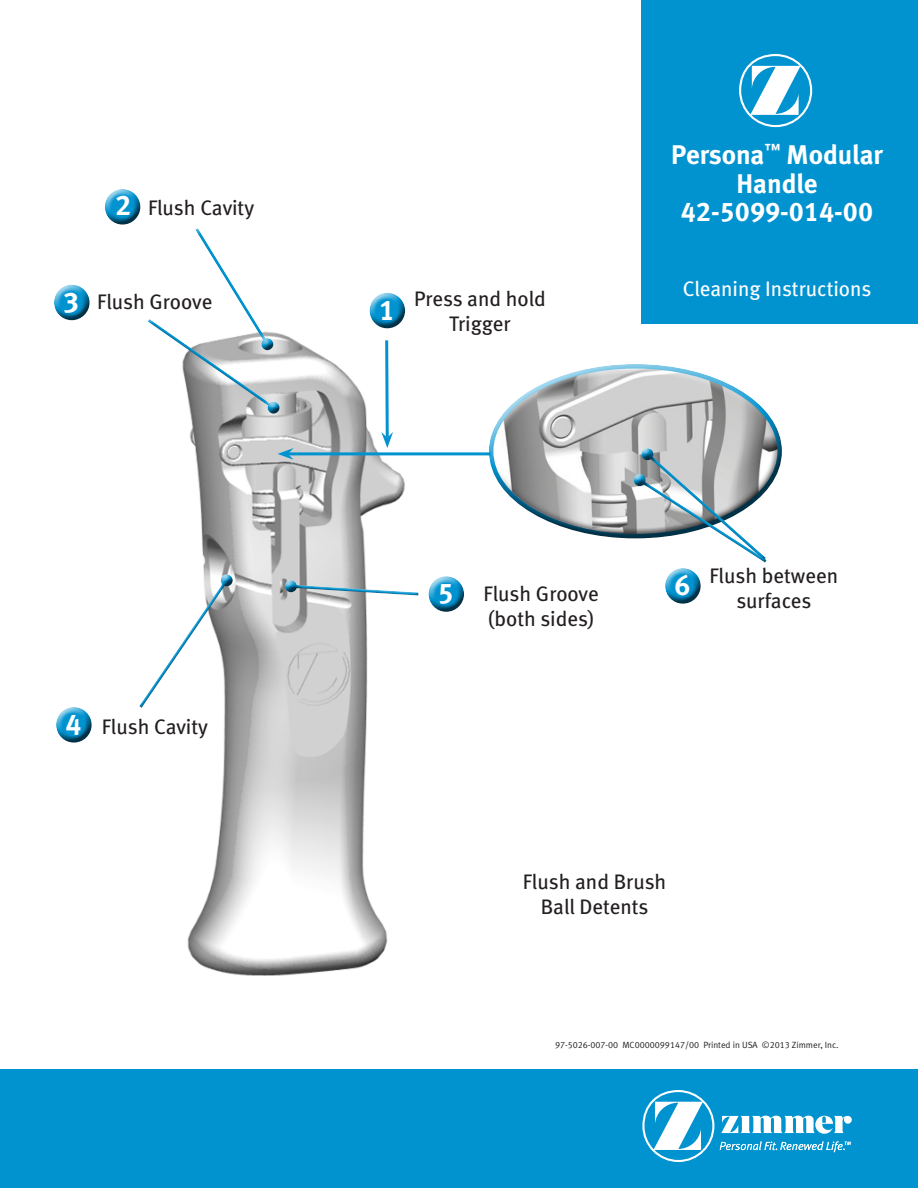
<style>
.page{position:relative;width:918px;height:1188px;background:#fff}
.page>*{position:absolute;margin:0;border:0;box-sizing:border-box;transform-origin:0 0}
.t1{font:28.5px "Meta Bold LF";color:#fff}
.t2{font:27px "Meta Bold LF";color:#fff}
.t3{font:21px/25.2px "Meta Book LF";color:#231f20;text-align:center}
.t4{font:21px "Meta Book LF";color:#fff}
.t5{font:9px "Meta Normal LF";color:#231f20}
.s1{font-family:"Meta Bold LF";font-size:28.5px;color:#fff}
</style>
<div class="page">
<div style="left:0;top:1070px;width:918px;height:118px;background:#0093d0"></div>
<svg style="left:642px;top:1090px;width:72px;height:72px"></svg>
<svg style="left:721px;top:1116px;width:131px;height:18px"></svg>
<svg style="left:720px;top:1141px;width:131px;height:11px"></svg>
<img style="left:187px;top:334px;width:218px;height:641px">
<div style="left:642px;top:0;width:276px;height:324px;background:#0093d0"></div>
<div style="left:739px;top:54px;width:73px;height:73px;border:2px solid #fff;border-radius:50%"></div>
<svg style="left:750px;top:66px;width:51px;height:49px"></svg>
<div style="left:52px;top:284px;width:41px;height:27px;background:#fff;opacity:.75"></div>
<div style="left:52px;top:289px;width:45px;height:33px;background:#231f20;opacity:.75"></div>
<div style="left:367px;top:293px;width:41px;height:27px;background:#fff;opacity:.75"></div>
<div style="left:367px;top:297px;width:45px;height:33px;background:#231f20;opacity:.75"></div>
<div style="left:103px;top:188px;width:41px;height:27px;background:#fff;opacity:.75"></div>
<div style="left:103px;top:194px;width:45px;height:33px;background:#231f20;opacity:.75"></div>
<div style="left:487px;top:364px;width:294px;height:120px;background:#fff;opacity:.75"></div>
<div style="left:488px;top:408px;width:294px;height:133px;background:#231f20;opacity:.75"></div>
<svg style="left:381px;top:337px;width:12px;height:111px"></svg>
<hr style="left:288px;top:452px;width:203px;height:3px;background:#0093d0">
<svg style="left:278px;top:448px;width:16px;height:12px"></svg>
<div style="left:54px;top:706px;width:41px;height:27px;background:#fff;opacity:.75"></div>
<div style="left:54px;top:712px;width:45px;height:33px;background:#231f20;opacity:.75"></div>
<div style="left:426px;top:575px;width:41px;height:27px;background:#fff;opacity:.75"></div>
<div style="left:426px;top:581px;width:46px;height:33px;background:#231f20;opacity:.75"></div>
<div style="left:663px;top:567px;width:41px;height:27px;background:#fff;opacity:.75"></div>
<div style="left:663px;top:573px;width:45px;height:33px;background:#231f20;opacity:.75"></div>
<div style="left:139px;top:574px;width:96px;height:136px;background:#231f20;opacity:.75"></div>
<svg style="left:195px;top:228px;width:59px;height:91px"></svg>
<div style="left:146px;top:323px;width:135px;height:93px;background:#231f20;opacity:.75"></div>
<div style="left:285px;top:579px;width:136px;height:14px;background:#fff;opacity:.75"></div>
<div style="left:285px;top:584px;width:136px;height:14px;background:#231f20;opacity:.75"></div>
<svg style="left:635px;top:450px;width:133px;height:24px;background:#aeb3b5"></svg>
<div style="left:631px;top:474px;width:137px;height:91px;background:#231f20;opacity:.75"></div>
<p class="t3" style="left:116px;top:195px;width:140px"><span class="s1">2</span> Flush Cavity</p>
<h1 class="t1" style="left:63px;top:285px;width:17px">3</h1>
<h1 class="t1" style="left:379px;top:293px;width:17px">1</h1>
<p class="t3" style="left:97px;top:289px;width:117px">Flush Groove</p>
<p class="t3" style="left:414px;top:286px;width:133px">Press and hold<br>Trigger</p>
<p class="t2" style="left:671px;top:139px;width:213px">Persona<sup>™</sup> Modular</p>
<p class="t2" style="left:736px;top:168px;width:83px">Handle</p>
<p class="t2" style="left:681px;top:196px;width:194px">42-5099-014-00</p>
<p class="t4" style="left:683px;top:276px;width:190px">Cleaning Instructions</p>
<h1 class="t1" style="left:65px;top:708px;width:17px">4</h1>
<p class="t3" style="left:102px;top:714px;width:108px">Flush Cavity</p>
<h1 class="t1" style="left:438px;top:577px;width:17px">5</h1>
<h1 class="t1" style="left:674px;top:569px;width:17px">6</h1>
<p class="t3" style="left:484px;top:581px;width:117px">Flush Groove</p>
<p class="t3" style="left:488px;top:606px;width:107px">(both sides)</p>
<p class="t3" style="left:710px;top:563px;width:130px">Flush between</p>
<p class="t3" style="left:736px;top:588px;width:76px">surfaces</p>
<p class="t3" style="left:523px;top:869px;width:145px">Flush and Brush</p>
<p class="t3" style="left:541px;top:895px;width:109px">Ball Detents</p>
<p class="t5" style="left:555px;top:1040px;width:285px">97-5026-007-00 MC0000099147/00 Printed in USA ©2013 Zimmer, Inc.</p>
</div>
